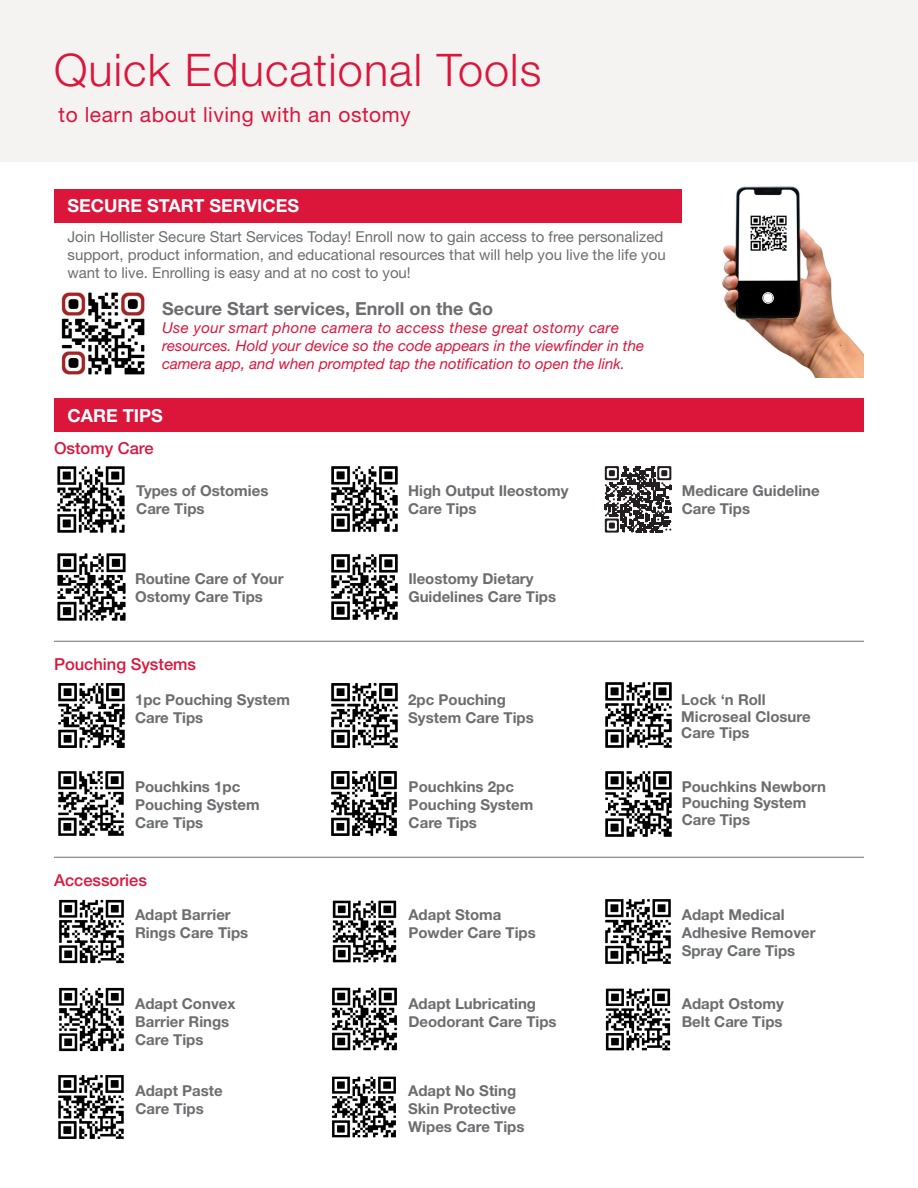
<style>
.page{position:relative;width:918px;height:1188px;background:#fff}
.page>*{position:absolute;margin:0;border:0;box-sizing:border-box;transform-origin:0 0}
.new_heads1{font:300 45px "Helvetica Neue LT Pro";letter-spacing:.025em;color:#dc153b}
.new_heads1-2{font:21px "Helvetica Neue LT Pro";letter-spacing:.025em;color:#dc153b}
.t1{font:700 18px "Helvetica Neue LT Pro";color:#6c6d70}
.new_heads1-3{font:700 18px "Helvetica Neue LT Pro";color:#fff}
.t2{font:500 16.5px "Helvetica Neue LT Pro";color:#dc153b}
.English_subheads-1{font:700 15px/18px "Helvetica Neue LT Pro";color:#6c6d70}
.t3{font:15px/18px "Helvetica Neue LT Pro";color:#6c6d70}
.t4{font:italic 15px/18px "Helvetica Neue LT Pro";color:#dc153b}
</style>
<div class="page">
<img style="left:722px;top:186px;width:142px;height:192px">
<svg style="left:763px;top:293px;width:10px;height:10px"></svg>
<div style="left:762px;top:292px;width:12px;height:12px;border:1px solid #fff;border-radius:50%"></div>
<img style="left:747px;top:212px;width:44px;height:43px">
<div style="left:0;top:0;width:918px;height:162px;background:#f4f3f2"></div>
<div style="left:54px;top:189px;width:628px;height:34px;background:#dc153b"></div>
<div style="left:54px;top:398px;width:810px;height:34px;background:#dc153b"></div>
<img style="left:60px;top:291px;width:85px;height:84px">
<hr style="left:54px;top:641px;width:810px;height:1px;background:#6c6d70">
<hr style="left:54px;top:857px;width:810px;height:1px;background:#6c6d70">
<img style="left:331px;top:554px;width:67px;height:66px">
<img style="left:331px;top:466px;width:67px;height:66px">
<img style="left:605px;top:899px;width:66px;height:65px">
<img style="left:605px;top:988px;width:66px;height:63px">
<img style="left:332px;top:900px;width:65px;height:63px">
<img style="left:59px;top:899px;width:65px;height:65px">
<img style="left:332px;top:987px;width:65px;height:64px">
<img style="left:332px;top:1076px;width:64px;height:62px">
<img style="left:59px;top:987px;width:65px;height:65px">
<img style="left:58px;top:1075px;width:66px;height:64px">
<img style="left:57px;top:466px;width:68px;height:67px">
<img style="left:57px;top:553px;width:69px;height:68px">
<svg style="left:605px;top:466px;width:66px;height:67px"></svg>
<img style="left:58px;top:683px;width:67px;height:65px">
<img style="left:331px;top:683px;width:67px;height:65px">
<img style="left:605px;top:682px;width:67px;height:66px">
<img style="left:605px;top:771px;width:67px;height:66px">
<img style="left:331px;top:771px;width:66px;height:65px">
<img style="left:58px;top:771px;width:66px;height:65px">
<p class="new_heads1" style="left:54px;top:43px;width:489px">Quick Educational Tools</p>
<p class="new_heads1-2" style="left:59px;top:102px;width:354px">to learn about living with an ostomy</p>
<p class="new_heads1-3" style="left:68px;top:195px;width:233px">SECURE START SERVICES</p>
<p class="t3" style="left:68px;top:227px;width:600px">Join Hollister Secure Start Services Today! Enroll now to gain access to free personalized support, product information, and educational resources that will help you live the life you want to live. Enrolling is easy and at no cost to you!</p>
<p class="t1" style="left:162px;top:298px;width:333px">Secure Start services, Enroll on the Go</p>
<p class="t4" style="left:162px;top:319px;width:484px">Use your smart phone camera to access these great ostomy care resources. Hold your device so the code appears in the viewfinder in the camera app, and when prompted tap the notification to open the link.</p>
<p class="new_heads1-3" style="left:68px;top:404px;width:97px">CARE TIPS</p>
<p class="t2" style="left:54px;top:438px;width:101px">Ostomy Care</p>
<p class="English_subheads-1" style="left:136px;top:482px;width:134px">Types of Ostomies<br>Care Tips</p>
<p class="English_subheads-1" style="left:135px;top:569px;width:150px">Routine Care of Your<br>Ostomy Care Tips</p>
<p class="t2" style="left:54px;top:654px;width:144px">Pouching Systems</p>
<p class="English_subheads-1" style="left:135px;top:690px;width:157px">1pc Pouching System<br>Care Tips</p>
<p class="English_subheads-1" style="left:408px;top:482px;width:162px">High Output Ileostomy<br>Care Tips</p>
<p class="English_subheads-1" style="left:408px;top:569px;width:149px">Ileostomy Dietary<br>Guidelines Care Tips</p>
<p class="English_subheads-1" style="left:682px;top:482px;width:139px">Medicare Guideline<br>Care Tips</p>
<p class="English_subheads-1" style="left:408px;top:690px;width:127px">2pc Pouching<br>System Care Tips</p>
<p class="English_subheads-1" style="left:681px;top:691px;width:131px;line-height:16.5px">Lock ‘n Roll<br>Microseal Closure<br>Care Tips</p>
<p class="English_subheads-1" style="left:135px;top:777px;width:126px">Pouchkins 1pc<br>Pouching System<br>Care Tips</p>
<p class="English_subheads-1" style="left:409px;top:777px;width:126px">Pouchkins 2pc<br>Pouching System<br>Care Tips</p>
<p class="t2" style="left:54px;top:870px;width:94px">Accessories</p>
<p class="English_subheads-1" style="left:135px;top:905px;width:115px">Adapt Barrier<br>Rings Care Tips</p>
<p class="English_subheads-1" style="left:408px;top:905px;width:129px">Adapt Stoma<br>Powder Care Tips</p>
<p class="English_subheads-1" style="left:682px;top:778px;width:146px;line-height:16.5px">Pouchkins Newborn<br>Pouching System<br>Care Tips</p>
<p class="English_subheads-1" style="left:682px;top:905px;width:135px">Adapt Medical<br>Adhesive Remover<br>Spray Care Tips</p>
<p class="English_subheads-1" style="left:135px;top:995px;width:102px">Adapt Convex<br>Barrier Rings<br>Care Tips</p>
<p class="English_subheads-1" style="left:135px;top:1081px;width:89px">Adapt Paste<br>Care Tips</p>
<p class="English_subheads-1" style="left:408px;top:995px;width:150px">Adapt Lubricating<br>Deodorant Care Tips</p>
<p class="English_subheads-1" style="left:682px;top:995px;width:104px">Adapt Ostomy<br>Belt Care Tips</p>
<p class="English_subheads-1" style="left:408px;top:1081px;width:118px">Adapt No Sting<br>Skin Protective<br>Wipes Care Tips</p>
</div>
